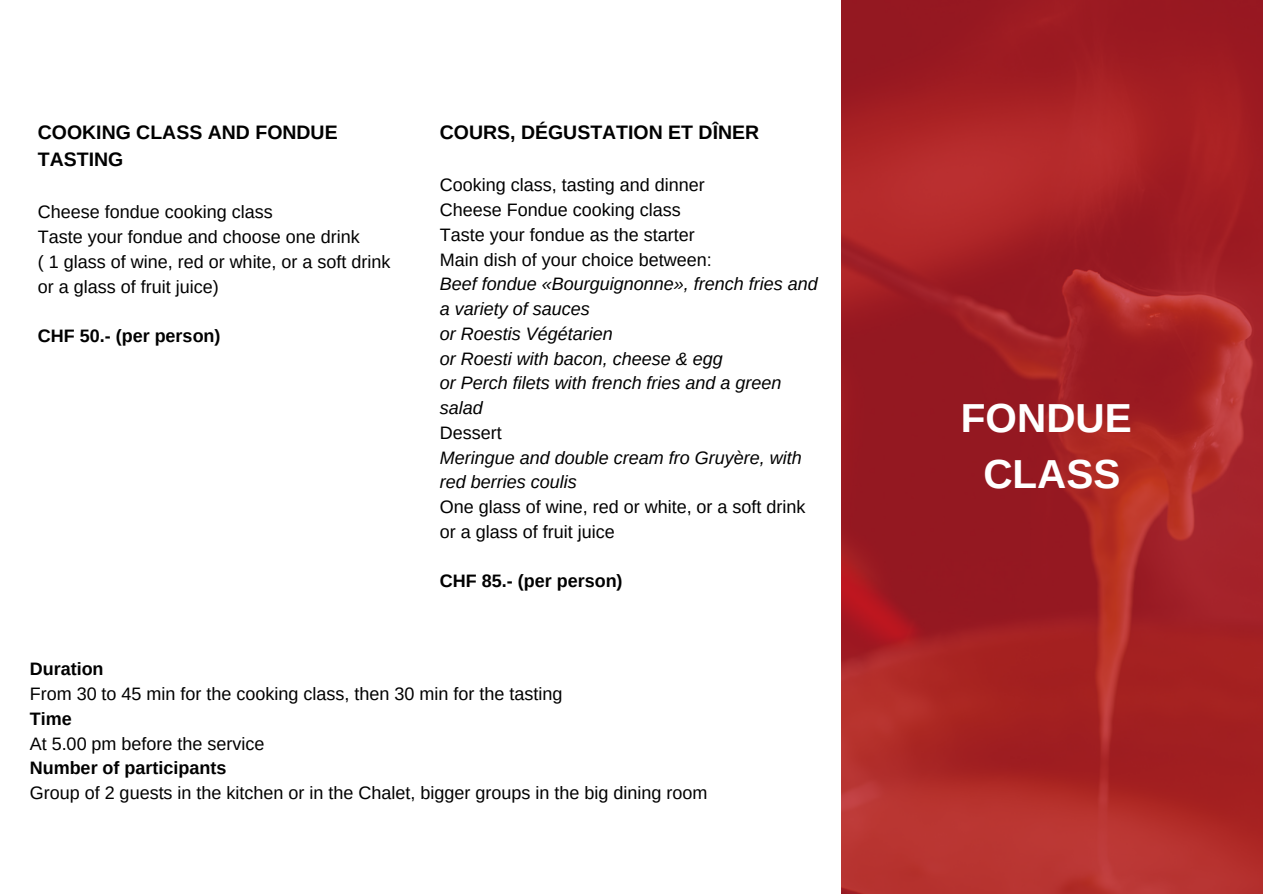
<style>
.page{position:relative;width:1263px;height:894px;background:#fff}
.page>*{position:absolute;margin:0;border:0;box-sizing:border-box;transform-origin:0 0}
.t1{font:700 40.5px/56.2px "Arimo";color:#fff;text-align:center}
.t2{font:700 19.5px/27px "Arimo";color:#000}
.t3{font:18px/24.8px "Arimo";color:#000}
.t4{font:italic 18px/24.8px "Arimo";color:#000}
.t5{font:700 18px "Arimo";color:#000}
</style>
<div class="page">
<svg style="left:841px;top:0;width:422px;height:893px;background:#a52225"></svg>
<p class="t2" style="left:38px;top:119px;width:301px">COOKING CLASS AND FONDUE<br>TASTING</p>
<p class="t3" style="left:38px;top:199px;width:354px">Cheese fondue cooking class<br>Taste your fondue and choose one drink<br>( 1 glass of wine, red or white, or a soft drink or a glass of fruit juice)</p>
<p class="t5" style="left:38px;top:325px;width:184px">CHF 50.- (per person)</p>
<p class="t2" style="left:440px;top:119px;width:321px">COURS, DÉGUSTATION ET DÎNER</p>
<p class="t3" style="left:440px;top:172px;width:273px">Cooking class, tasting and dinner<br>Cheese Fondue cooking class<br>Taste your fondue as the starter<br>Main dish of your choice between:</p>
<p class="t4" style="left:440px;top:271px;width:379px">Beef fondue «Bourguignonne», french fries and a variety of sauces<br>or Roestis Végétarien<br>or Roesti with bacon, cheese &amp; egg<br>or Perch filets with french fries and a green salad</p>
<p class="t3" style="left:440px;top:420px;width:63px">Dessert</p>
<p class="t4" style="left:440px;top:445px;width:363px">Meringue and double cream fro Gruyère, with red berries coulis</p>
<p class="t3" style="left:440px;top:494px;width:367px">One glass of wine, red or white, or a soft drink or a glass of fruit juice</p>
<p class="t5" style="left:440px;top:571px;width:184px">CHF 85.- (per person)</p>
<p class="t5" style="left:30px;top:658px;width:75px">Duration</p>
<p class="t3" style="left:30px;top:681px;width:534px">From 30 to 45 min for the cooking class, then 30 min for the tasting</p>
<p class="t5" style="left:30px;top:708px;width:43px">Time</p>
<p class="t3" style="left:30px;top:730px;width:236px">At 5.00 pm before the service</p>
<p class="t5" style="left:30px;top:757px;width:198px">Number of participants</p>
<p class="t3" style="left:30px;top:780px;width:679px">Group of 2 guests in the kitchen or in the Chalet, bigger groups in the big dining room</p>
<h1 class="t1" style="left:961px;top:390px;width:172px">FONDUE<br>CLASS</h1>
</div>
